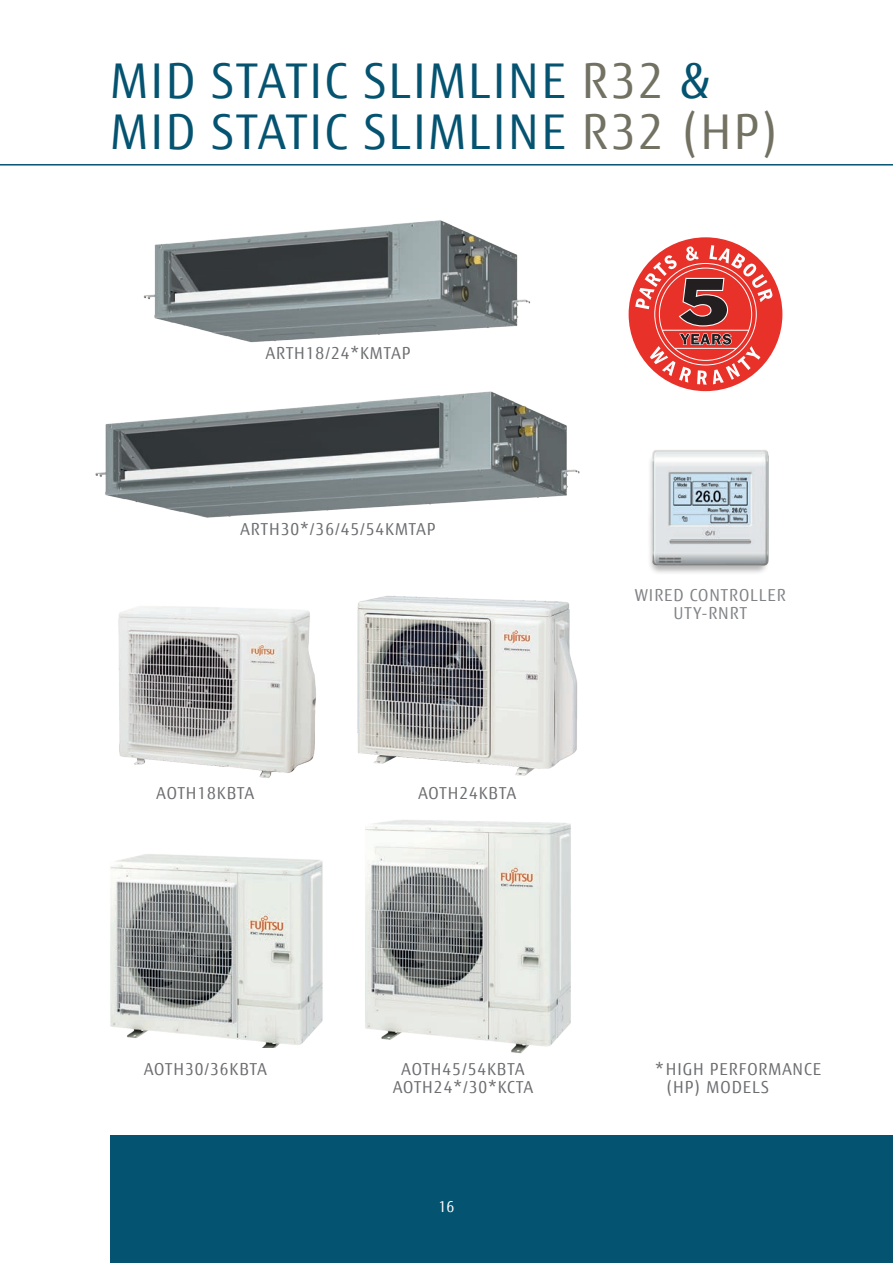
<style>
.page{position:relative;width:893px;height:1263px;background:#fff}
.page>*{position:absolute;margin:0;border:0;box-sizing:border-box;transform-origin:0 0}
.t1{font:48px/51px "Fujitsu Sans";letter-spacing:.05em;color:#045371}
.t2{font:16.5px/18px "Fujitsu Sans";letter-spacing:.06em;color:#6c6d70;text-align:center}
.t3{font:16.5px/18px "Fujitsu Sans";letter-spacing:.06em;color:#808285;text-align:center}
.t4{font:15px "Fujitsu Sans";color:#fff}
.s1{color:#727162}
</style>
<div class="page">
<hr style="left:0;top:164px;width:893px;height:2px;background:#045371">
<div style="left:629px;top:237px;width:153px;height:154px;background:#e83129;border-radius:50%"></div>
<svg style="left:635px;top:245px;width:138px;height:140px"></svg>
<hr style="left:662px;top:330px;width:87px;height:1px;background:#fff">
<hr style="left:675px;top:348px;width:62px;height:1px;background:#fff">
<div style="left:647px;top:452px;width:123px;height:123px;background:#231f20;opacity:.34"></div>
<div style="left:111px;top:1135px;width:782px;height:128px;background:#045371"></div>
<img style="left:143px;top:220px;width:387px;height:123px">
<img style="left:95px;top:391px;width:485px;height:127px">
<img style="left:647px;top:450px;width:123px;height:121px">
<img style="left:110px;top:854px;width:213px;height:193px">
<img style="left:365px;top:820px;width:206px;height:234px">
<img style="left:118px;top:606px;width:198px;height:172px">
<img style="left:357px;top:596px;width:221px;height:180px">
<h1 class="t1" style="left:111px;top:55px;width:671px">MID STATIC SLIMLINE <span class="s1">R32</span> &amp;<br>MID STATIC SLIMLINE <span class="s1">R32 (HP)</span></h1>
<p class="t2" style="left:266px;top:344px;width:146px">ARTH18/24*KMTAP</p>
<p class="t2" style="left:241px;top:520px;width:196px">ARTH30*/36/45/54KMTAP</p>
<p class="t2" style="left:157px;top:784px;width:99px">AOTH18KBTA</p>
<p class="t2" style="left:418px;top:784px;width:99px">AOTH24KBTA</p>
<p class="t3" style="left:635px;top:586px;width:153px">WIRED CONTROLLER<br>UTY-RNRT</p>
<p class="t2" style="left:144px;top:1060px;width:124px">AOTH30/36KBTA</p>
<p class="t2" style="left:393px;top:1060px;width:141px">AOTH45/54KBTA<br>AOTH24*/30*KCTA</p>
<p class="t2" style="left:666px;top:1060px;width:157px;text-align:left;text-indent:-10px">*HIGH PERFORMANCE (HP) MODELS</p>
<p class="t4" style="left:439px;top:1197px;width:17px">16</p>
<p class="t4" style="left:446px;top:1197px;width:9px">4</p>
</div>
